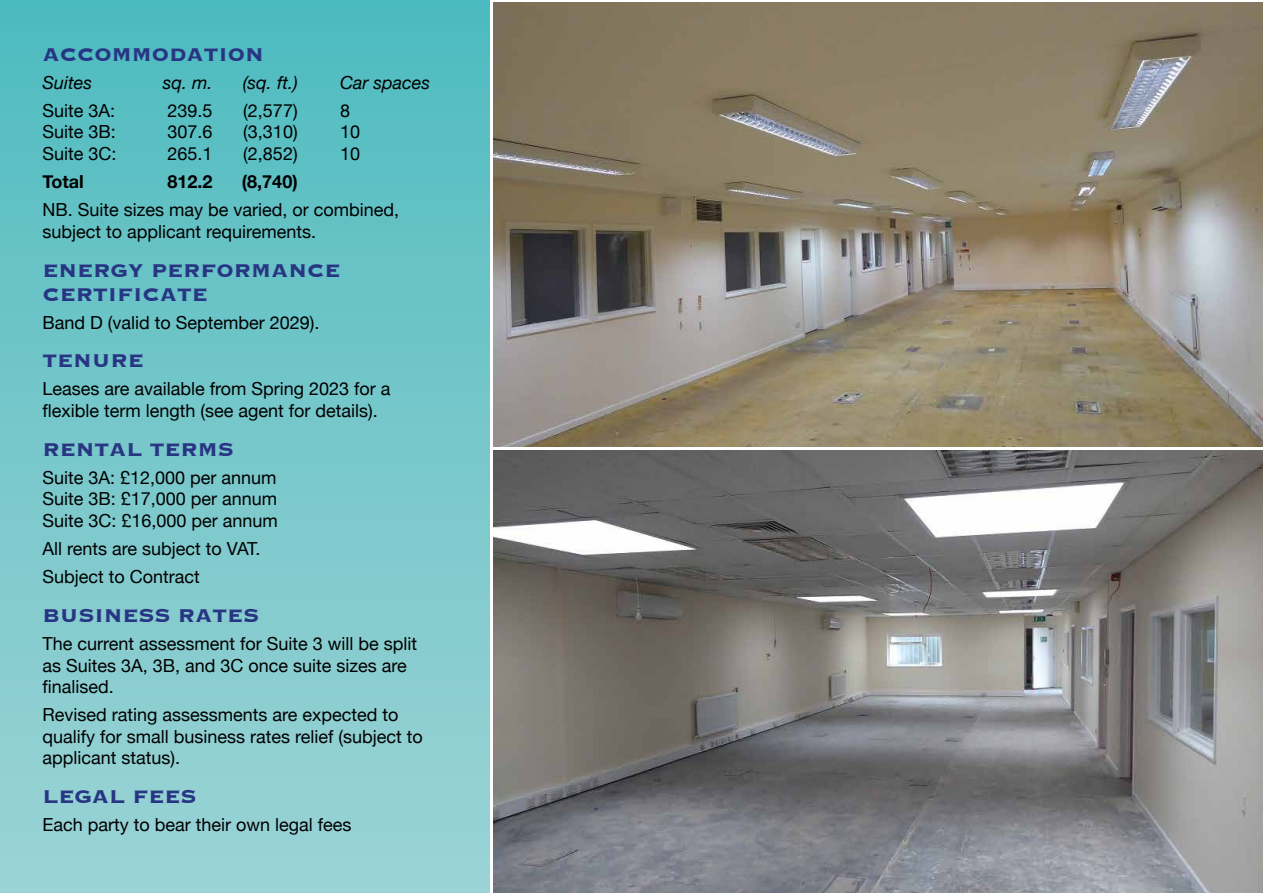
<style>
.page{position:relative;width:1263px;height:893px;background:#fff}
.page>*{position:absolute;margin:0;border:0;box-sizing:border-box;transform-origin:0 0}
.t1{font:700 24px/24px "Copperplate";color:#283583}
.t2{font:18px/21.6px "Helvetica Neue";color:#000}
.t3{font:italic 18px "Helvetica Neue";color:#000}
.t4{font:700 18px "Helvetica Neue";color:#000}
</style>
<div class="page">
<div style="left:0;top:0;width:489px;height:893px;background:linear-gradient(to bottom,#4fbbbf,#9dd3d6)"></div>
<img style="left:493px;top:451px;width:770px;height:442px">
<img style="left:493px;top:2px;width:770px;height:444px">
<h1 class="t1" style="left:43px;top:41px;width:223px">ACCOMMODATION</h1>
<p class="t3" style="left:43px;top:70px;width:51px">Suites</p>
<p class="t3" style="left:163px;top:70px;width:51px">sq. m.</p>
<p class="t3" style="left:243px;top:70px;width:56px">(sq. ft.)</p>
<p class="t3" style="left:340px;top:70px;width:92px">Car spaces</p>
<p class="t2" style="left:43px;top:101px;width:74px">Suite 3A:</p>
<p class="t2" style="left:168px;top:101px;width:47px">239.5</p>
<p class="t2" style="left:243px;top:101px;width:56px">(2,577)</p>
<p class="t2" style="left:340px;top:101px;width:12px">8</p>
<p class="t2" style="left:43px;top:122px;width:75px">Suite 3B:</p>
<p class="t2" style="left:168px;top:122px;width:47px">307.6</p>
<p class="t2" style="left:243px;top:122px;width:56px">(3,310)</p>
<p class="t2" style="left:340px;top:122px;width:22px">10</p>
<p class="t2" style="left:43px;top:144px;width:76px">Suite 3C:</p>
<p class="t2" style="left:168px;top:144px;width:47px">265.1</p>
<p class="t2" style="left:243px;top:144px;width:56px">(2,852)</p>
<p class="t2" style="left:340px;top:144px;width:22px">10</p>
<p class="t4" style="left:43px;top:168px;width:43px">Total</p>
<p class="t4" style="left:168px;top:168px;width:47px">812.2</p>
<p class="t4" style="left:242px;top:168px;width:57px">(8,740)</p>
<p class="t2" style="left:43px;top:200px;width:358px">NB. Suite sizes may be varied, or combined, subject to applicant requirements.</p>
<h1 class="t1" style="left:43px;top:257px;width:300px">ENERGY PERFORMANCE<br>CERTIFICATE</h1>
<p class="t2" style="left:43px;top:312px;width:279px">Band D (valid to September 2029).</p>
<h1 class="t1" style="left:43px;top:348px;width:103px">TENURE</h1>
<p class="t2" style="left:43px;top:379px;width:350px">Leases are available from Spring 2023 for a flexible term length (see agent for details).</p>
<h1 class="t1" style="left:43px;top:436px;width:193px">RENTAL TERMS</h1>
<p class="t2" style="left:43px;top:468px;width:237px;text-align:justify">Suite 3A: £12,000 per annum Suite 3B: £17,000 per annum Suite 3C: £16,000 per annum</p>
<p class="t2" style="left:43px;top:536px;width:219px;line-height:27.9px">All rents are subject to VAT.<br>Subject to Contract</p>
<h1 class="t1" style="left:43px;top:602px;width:218px">BUSINESS RATES</h1>
<p class="t2" style="left:43px;top:634px;width:376px">The current assessment for Suite 3 will be split as Suites 3A, 3B, and 3C once suite sizes are finalised.</p>
<p class="t2" style="left:43px;top:705px;width:382px">Revised rating assessments are expected to qualify for small business rates relief (subject to applicant status).</p>
<h1 class="t1" style="left:43px;top:783px;width:156px">LEGAL FEES</h1>
<p class="t2" style="left:43px;top:815px;width:311px">Each party to bear their own legal fees</p>
</div>
